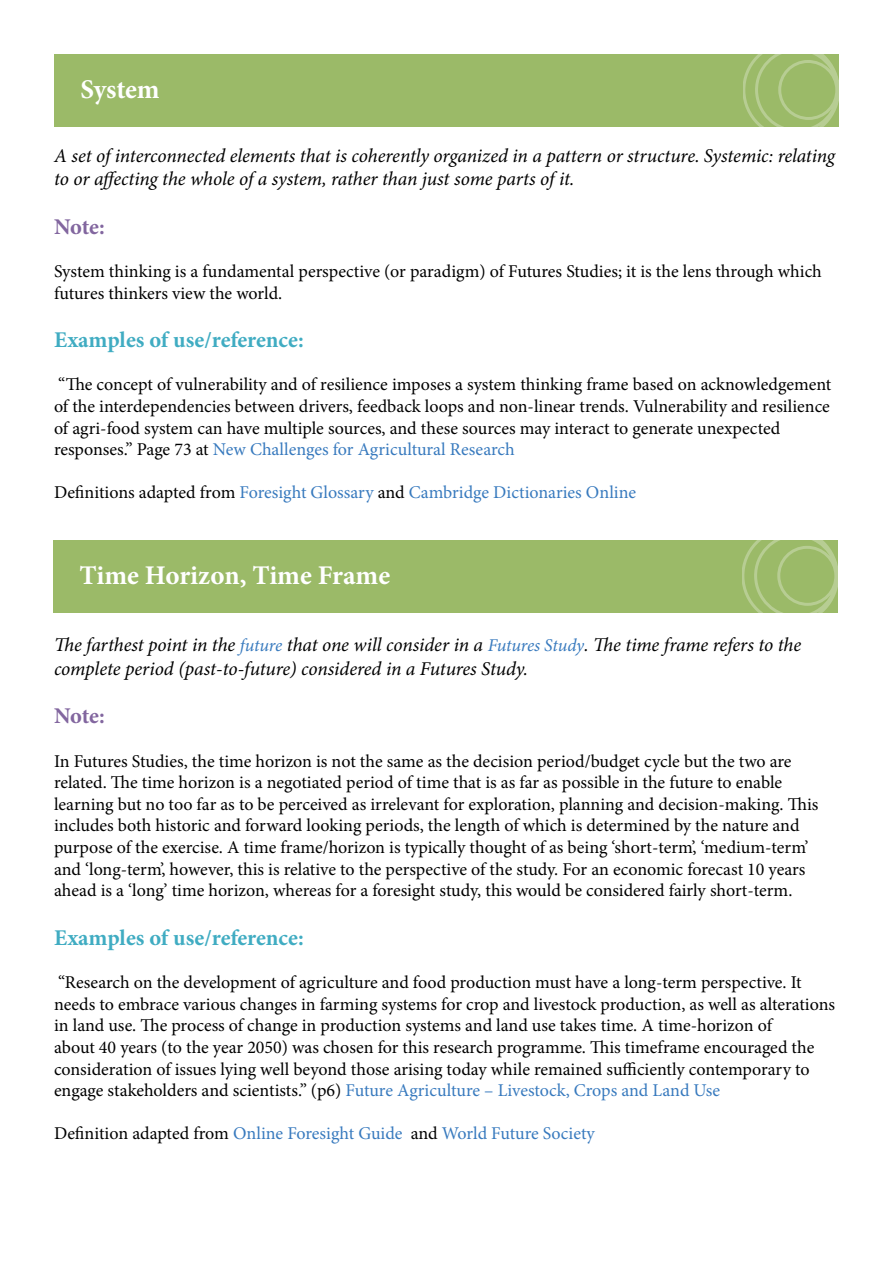
<style>
.page{position:relative;width:893px;height:1263px;background:#fff}
.page>*{position:absolute;margin:0;border:0;box-sizing:border-box;transform-origin:0 0}
.t1{font:700 27px "Minion Pro";letter-spacing:-.005em;color:#fff}
.t2{font:700 22.5px "Minion Pro";letter-spacing:-.005em;color:#40acc2}
.t3{font:700 22.5px "Minion Pro";letter-spacing:-.01em;color:#82669f}
.t4{font:italic 19.5px/23.4px "Minion Pro";letter-spacing:-.01em;color:#000}
.t5{font:18px/21.6px "Minion Pro";color:#000}
.t6{font:18px "Minion Pro";color:#387abe}
.s1{color:#387abe}
.s2{color:#000}
.s3{font-size:18px;color:#387abe}
</style>
<div class="page">
<div style="left:54px;top:54px;width:785px;height:73px;background:#9bba68"></div>
<svg style="left:743px;top:54px;width:96px;height:73px"></svg>
<div style="left:53px;top:540px;width:785px;height:72px;background:#9bba68"></div>
<svg style="left:742px;top:540px;width:96px;height:73px"></svg>
<h1 class="t1" style="left:81px;top:70px;width:81px">System</h1>
<p class="t4" style="left:54px;top:144px;width:783px">A set of interconnected elements that is coherently organized in a pattern or structure. Systemic: relating to or affecting the whole of a system, rather than just some parts of it.</p>
<p class="t3" style="left:54px;top:211px;width:52px">Note:</p>
<p class="t5" style="left:54px;top:261px;width:769px">System thinking is a fundamental perspective (or paradigm) of Futures Studies; it is the lens through which futures thinkers view the world.</p>
<p class="t2" style="left:54px;top:324px;width:251px">Examples of use/reference:</p>
<p class="t5" style="left:54px;top:374px;width:779px">“The concept of vulnerability and of resilience imposes a system thinking frame based on acknowledgement of the interdependencies between drivers, feedback loops and non-linear trends. Vulnerability and resilience of agri-food system can have multiple sources, and these sources may interact to generate unexpected responses.” Page 73 at <span class="s1">New Challenges for Agricultural Research</span></p>
<p class="t6" style="left:54px;top:481px;width:584px"><span class="s2">Definitions adapted from</span> Foresight Glossary <span class="s2">and</span> Cambridge Dictionaries Online</p>
<h1 class="t1" style="left:80px;top:556px;width:312px">Time Horizon, Time Frame</h1>
<p class="t4" style="left:54px;top:633px;width:749px">The farthest point in the <span class="s3">future</span> that one will consider in a <span class="s3">Futures Study</span>. The time frame refers to the complete period (past-to-future) considered in a Futures Study.</p>
<p class="t3" style="left:54px;top:700px;width:52px">Note:</p>
<p class="t5" style="left:54px;top:750px;width:766px">In Futures Studies, the time horizon is not the same as the decision period/budget cycle but the two are related. The time horizon is a negotiated period of time that is as far as possible in the future to enable learning but no too far as to be perceived as irrelevant for exploration, planning and decision-making. This includes both historic and forward looking periods, the length of which is determined by the nature and purpose of the exercise. A time frame/horizon is typically thought of as being ‘short-term’, ‘medium-term’ and ‘long-term’, however, this is relative to the perspective of the study. For an economic forecast 10 years ahead is a ‘long’ time horizon, whereas for a foresight study, this would be considered fairly short-term.</p>
<p class="t2" style="left:54px;top:922px;width:251px">Examples of use/reference:</p>
<p class="t5" style="left:54px;top:972px;width:782px">“Research on the development of agriculture and food production must have a long-term perspective. It needs to embrace various changes in farming systems for crop and livestock production, as well as alterations in land use. The process of change in production systems and land use takes time. A time-horizon of<br>about 40 years (to the year 2050) was chosen for this research programme. This timeframe encouraged the consideration of issues lying well beyond those arising today while remained sufficiently contemporary to engage stakeholders and scientists.” (p6) <span class="s1">Future Agriculture – Livestock, Crops and Land Use</span></p>
<p class="t6" style="left:54px;top:1121px;width:542px"><span class="s2">Definition adapted from</span> Online Foresight Guide <span class="s2">and</span> World Future Society</p>
</div>
